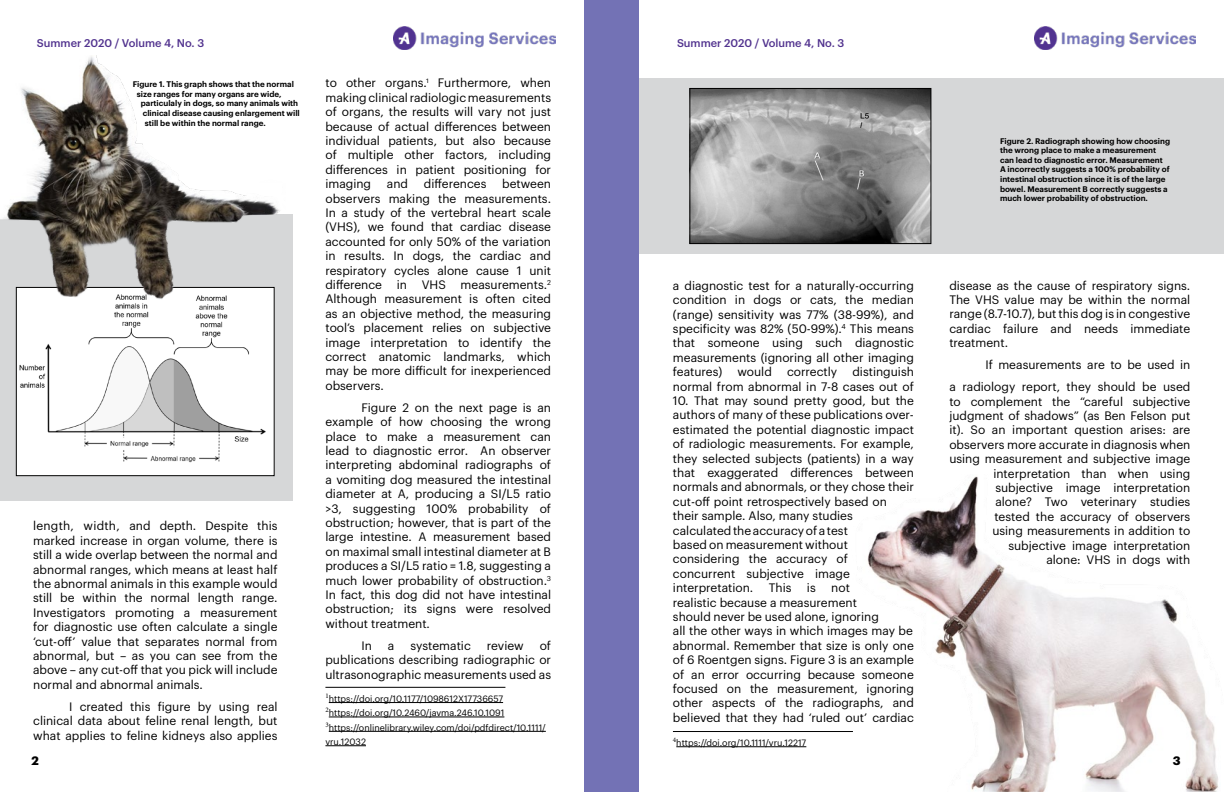
<style>
.page{position:relative;width:1224px;height:792px;background:#fff}
.page>*{position:absolute;margin:0;border:0;box-sizing:border-box;transform-origin:0 0}
.t1{font:12px/14.4px "Graphik";color:#000;text-align:justify}
.t2{font:700 12px "Graphik";color:#000}
.t3{font:500 11px "Graphik";color:#51328e}
.t4{font:9px/14.4px "Graphik";color:#000}
.t5{font:600 8px/9.6px "Graphik";color:#000}
</style>
<div class="page">
<hr style="left:325px;top:687px;width:180px;height:1px;background:#000">
<hr style="left:329px;top:702px;width:174px;height:1px;background:#000">
<hr style="left:329px;top:717px;width:175px;height:1px;background:#000">
<hr style="left:329px;top:731px;width:217px;height:1px;background:#000">
<hr style="left:325px;top:745px;width:41px;height:1px;background:#000">
<img style="left:867px;top:476px;width:351px;height:316px">
<div style="left:639px;top:79px;width:585px;height:175px;background:#d6d7d8"></div>
<hr style="left:673px;top:731px;width:180px;height:1px;background:#000">
<hr style="left:676px;top:746px;width:130px;height:1px;background:#000">
<div style="left:0;top:214px;width:292px;height:287px;background:#d6d7d8"></div>
<img style="left:394px;top:26px;width:161px;height:23px">
<div style="left:585px;top:0;width:54px;height:792px;background:#7372b5"></div>
<img style="left:1034px;top:26px;width:161px;height:23px">
<img style="left:18px;top:308px;width:255px;height:166px">
<div style="left:16px;top:287px;width:259px;height:189px;border:1px solid #000"></div>
<img style="left:0;top:56px;width:280px;height:252px">
<img style="left:692px;top:90px;width:237px;height:152px">
<div style="left:690px;top:88px;width:241px;height:156px;border:1px solid #000"></div>
<p class="t3" style="left:37px;top:34px;width:169px">Summer 2020 / Volume 4, No. 3</p>
<p class="t3" style="left:677px;top:34px;width:169px">Summer 2020 / Volume 4, No. 3</p>
<p class="t5" style="left:133px;top:79px;width:163px">Figure 1. This graph shows that the normal</p>
<p class="t5" style="left:137px;top:88px;width:146px">size ranges for many organs are wide,</p>
<p class="t5" style="left:141px;top:98px;width:159px">particulaly in dogs, so many animals with</p>
<p class="t5" style="left:143px;top:108px;width:159px">clinical disease causing enlargement will</p>
<p class="t5" style="left:145px;top:117px;width:123px">still be within the normal range.</p>
<p class="t1" style="left:33px;top:518px;width:246px">length, width, and depth. Despite this marked increase in organ volume, there is still a wide overlap between the normal and abnormal ranges, which means at least half the abnormal animals in this example would still be within the normal length range.<br>Investigators promoting a measurement for diagnostic use often calculate a single ‘cut-off’ value that separates normal from abnormal, but – as you can see from the above – any cut-off that you pick will include normal and abnormal animals.</p>
<p class="t1" style="left:33px;top:698px;width:246px;text-indent:36px">I created this figure by using real clinical data about feline renal length, but what applies to feline kidneys also applies</p>
<p class="t1" style="left:325px;top:75px;width:227px">to other organs.<sup>1</sup> Furthermore, when making clinical radiologic measurements of organs, the results will vary not just because of actual differences between individual patients, but also because of multiple other factors, including differences in patient positioning for imaging</p>
<p class="t1" style="left:387px;top:176px;width:23px">and</p>
<p class="t1" style="left:424px;top:176px;width:64px">differences</p>
<p class="t1" style="left:325px;top:176px;width:227px;text-indent:177px">between observers making the measurements.<br>In a study of the vertebral heart scale (VHS), we found that cardiac disease accounted for only 50% of the variation in results. In dogs, the cardiac and respiratory cycles alone cause 1 unit difference in VHS measurements.<sup>2<br></sup>Although measurement is often cited as an objective method, the measuring tool’s placement relies on subjective image interpretation to identify the correct anatomic landmarks, which may be more difficult for inexperienced observers.</p>
<p class="t1" style="left:325px;top:399px;width:227px;text-indent:36px">Figure 2 on the next page is an example of how choosing the wrong place to make a measurement can lead to diagnostic error. An observer interpreting abdominal radiographs of a vomiting dog measured the intestinal diameter at A, producing a SI/L5 ratio &gt;3, suggesting 100% probability of obstruction; however, that is part of the large intestine. A measurement based on maximal small intestinal diameter at B produces a SI/L5 ratio = 1.8, suggesting a much lower probability of obstruction.<sup>3<br></sup>In fact, this dog did not have intestinal obstruction; its signs were resolved without treatment.</p>
<p class="t1" style="left:361px;top:637px;width:12px">In</p>
<p class="t1" style="left:388px;top:637px;width:8px">a</p>
<p class="t1" style="left:410px;top:637px;width:62px">systematic</p>
<p class="t1" style="left:487px;top:637px;width:38px">review</p>
<p class="t1" style="left:325px;top:637px;width:227px;text-indent:214px">of publications describing radiographic or ultrasonographic measurements used as</p>
<p class="t4" style="left:325px;top:691px;width:222px"><sup>1</sup>https://doi.org/10.1177/1098612X17736657<br><sup>2</sup>https://doi.org/10.2460/javma.246.10.1091<br><sup>3</sup>https://onlinelibrary.wiley.com/doi/pdfdirect/10.1111/ vru.12032</p>
<p class="t1" style="left:673px;top:277px;width:243px">a diagnostic test for a naturally-occurring condition in dogs or cats, the median (range) sensitivity was 77% (38-99%), and specificity was 82% (50-99%).<sup>4</sup> This means that someone using such diagnostic measurements (ignoring all other imaging features)</p>
<p class="t1" style="left:673px;top:364px;width:242px;text-align:right">distinguish<br>normal from abnormal in 7-8 cases out of</p>
<p class="t1" style="left:673px;top:392px;width:243px;text-align:left">10. That may sound pretty good, but the authors of many of these publications over&shy;estimated the potential diagnostic impact of radiologic measurements. For example, they selected subjects (patients) in a way that exaggerated differences between normals and abnormals, or they chose their cut-off point retrospectively based on their sample. Also, many studies calculated the accuracy of a test<br>based on measurement without considering the accuracy of<br>concurrent subjective image interpretation.</p>
<p class="t1" style="left:738px;top:364px;width:36px">would</p>
<p class="t1" style="left:787px;top:364px;width:52px">correctly</p>
<p class="t1" style="left:769px;top:580px;width:24px">This</p>
<p class="t1" style="left:807px;top:580px;width:10px">is</p>
<p class="t1" style="left:673px;top:580px;width:243px;text-align:left;text-indent:158px">not<br>realistic because a measurement<br>should never be used alone, ignoring<br>all the other ways in which images may be abnormal. Remember that size is only one of 6 Roentgen signs. Figure 3 is an example of an error occurring because someone focused on the measurement, ignoring other aspects of the radiographs, and believed that they had ‘ruled out’ cardiac</p>
<p class="t4" style="left:673px;top:735px;width:135px"><sup>4</sup>https://doi.org/10.1111/vru.12217</p>
<p class="t5" style="left:1000px;top:135px;width:172px">Figure 2. Radiograph showing how choosing the wrong place to make a measurement can lead to diagnostic error. Measurement A incorrectly suggests a 100% probability of intestinal obstruction since it is of the large bowel. Measurement B correctly suggests a much lower probability of obstruction.</p>
<p class="t1" style="left:949px;top:277px;width:243px">disease as the cause of respiratory signs.<br>The VHS value may be within the normal range (8.7-10.7), but this dog is in congestive cardiac failure and needs immediate treatment.</p>
<p class="t1" style="left:949px;top:353px;width:242px;line-height:22px;text-align:right">If measurements are to be used in<br>a radiology report, they should be used</p>
<p class="t1" style="left:949px;top:393px;width:243px;text-align:right">to complement the “careful subjective judgment of shadows” (as Ben Felson put it). So an important question arises: are observers more accurate in diagnosis when using measurement and subjective image interpretation than when using subjective image interpretation<br>alone? Two veterinary studies<br>tested the accuracy of observers<br>using measurements in addition to subjective image interpretation<br>alone: VHS in dogs with</p>
<p class="t2" style="left:32px;top:752px;width:9px">2</p>
<p class="t2" style="left:1173px;top:752px;width:9px">3</p>
</div>
